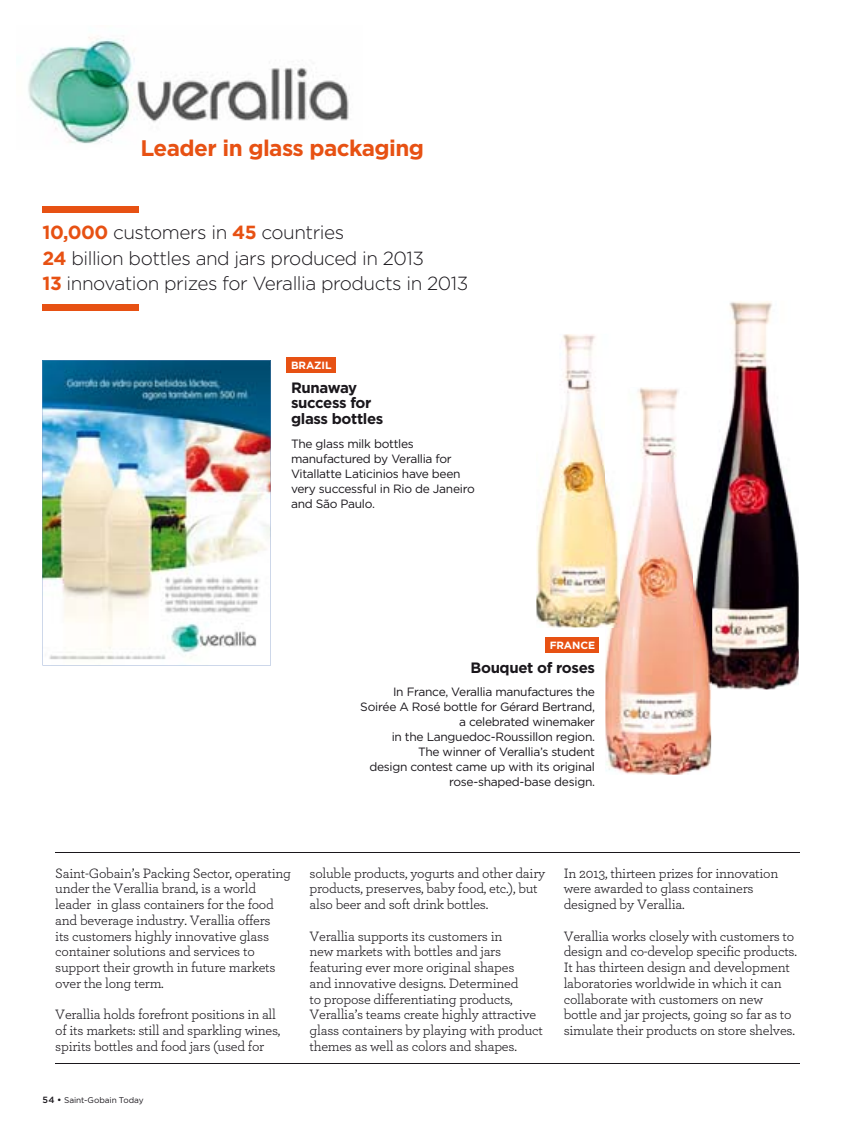
<style>
.page{position:relative;width:851px;height:1127px;background:#fff}
.page>*{position:absolute;margin:0;border:0;box-sizing:border-box;transform-origin:0 0}
.t1{font:700 22.5px "Gotham";letter-spacing:-.025em;color:#e75113}
.t2{font:300 19.05px "Gotham";letter-spacing:-.025em;color:#1a171c}
.t3{font:700 15px/15px "Gotham";letter-spacing:-.025em;color:#1a171c}
.t4{font:14.25px/15.8px "Archer";letter-spacing:-.02em;color:#1a171c}
.t5{font:12px/15px "Gotham";letter-spacing:-.025em;color:#1a171c;text-align:right}
.t6{font:700 10.5px "Gotham";letter-spacing:-.01em;color:#fff}
.t7{font:8.25px "Gotham";letter-spacing:-.005em;color:#1a171c}
.s1{font-weight:700;color:#e75113}
.s2{font-weight:500;font-size:9px}
</style>
<div class="page">
<img style="left:28px;top:37px;width:321px;height:107px">
<div style="left:287px;top:357px;width:49px;height:15px;background:#e75113"></div>
<img style="left:43px;top:360px;width:228px;height:305px">
<img style="left:536px;top:334px;width:69px;height:294px">
<img style="left:711px;top:301px;width:87px;height:388px">
<div style="left:545px;top:637px;width:54px;height:15px;background:#e75113"></div>
<img style="left:605px;top:387px;width:106px;height:388px">
<img style="left:605px;top:387px;width:15px;height:241px">
<img style="left:693px;top:387px;width:18px;height:302px">
<hr style="left:55px;top:853px;width:744px;height:1px;background:#1a171c">
<hr style="left:55px;top:1063px;width:744px;height:1px;background:#1a171c">
<div style="left:43px;top:304px;width:96px;height:6px;background:#e75113"></div>
<div style="left:43px;top:206px;width:96px;height:6px;background:#e75113"></div>
<h3 class="t1" style="left:140px;top:139px;width:285px">Leader in glass packaging</h3>
<p class="t2" style="left:43px;top:225px;width:303px"><span class="s1">10,000</span> customers in <span class="s1">45</span> countries</p>
<p class="t2" style="left:43px;top:251px;width:383px"><span class="s1">24</span> billion bottles and jars produced in 2013</p>
<p class="t2" style="left:43px;top:276px;width:427px"><span class="s1">13</span> innovation prizes for Verallia products in 2013</p>
<h4 class="t6" style="left:291px;top:362px;width:42px">BRAZIL</h4>
<h5 class="t3" style="left:291px;top:381px;width:82px">Runaway success for</h5>
<h5 class="t3" style="left:291px;top:413px;width:94px">glass bottles</h5>
<p class="t5" style="left:291px;top:437px;width:185px;text-align:left">The glass milk bottles manufactured by Verallia for<br>Vitallatte Laticinios have been very successful in Rio de Janeiro and São Paulo.</p>
<h4 class="t6" style="left:549px;top:641px;width:47px">FRANCE</h4>
<h5 class="t3" style="left:470px;top:661px;width:126px">Bouquet of roses</h5>
<p class="t5" style="left:393px;top:685px;width:203px">In France, Verallia manufactures the</p>
<p class="t5" style="left:360px;top:700px;width:236px">Soirée A Rosé bottle for Gérard Bertrand,</p>
<p class="t5" style="left:391px;top:715px;width:205px">a celebrated winemaker<br>in the Languedoc-Roussillon region.</p>
<p class="t5" style="left:369px;top:745px;width:227px">The winner of Verallia’s student<br>design contest came up with its original rose-shaped-base design.</p>
<p class="t4" style="left:55px;top:866px;width:237px">Saint-Gobain’s Packing Sector, operating under the Verallia brand, is a world leader in glass containers for the food and beverage industry. Verallia offers<br>its customers highly innovative glass container solutions and services to support their growth in future markets over the long term.</p>
<p class="t4" style="left:55px;top:1008px;width:227px">Verallia holds forefront positions in all of its markets: still and sparkling wines, spirits bottles and food jars (used for</p>
<p class="t7" style="left:43px;top:1097px;width:102px"><span class="s2">54 •</span> Saint-Gobain Today</p>
<p class="t4" style="left:309px;top:866px;width:237px">soluble products, yogurts and other dairy products, preserves, baby food, etc.), but also beer and soft drink bottles.</p>
<p class="t4" style="left:309px;top:929px;width:235px">Verallia supports its customers in<br>new markets with bottles and jars featuring ever more original shapes<br>and innovative designs. Determined<br>to propose differentiating products, Verallia’s teams create highly attractive glass containers by playing with product themes as well as colors and shapes.</p>
<p class="t4" style="left:563px;top:866px;width:216px">In 2013, thirteen prizes for innovation were awarded to glass containers designed by Verallia.</p>
<p class="t4" style="left:563px;top:929px;width:235px">Verallia works closely with customers to design and co-develop specific products.<br>It has thirteen design and development laboratories worldwide in which it can collaborate with customers on new bottle and jar projects, going so far as to simulate their products on store shelves.</p>
</div>
